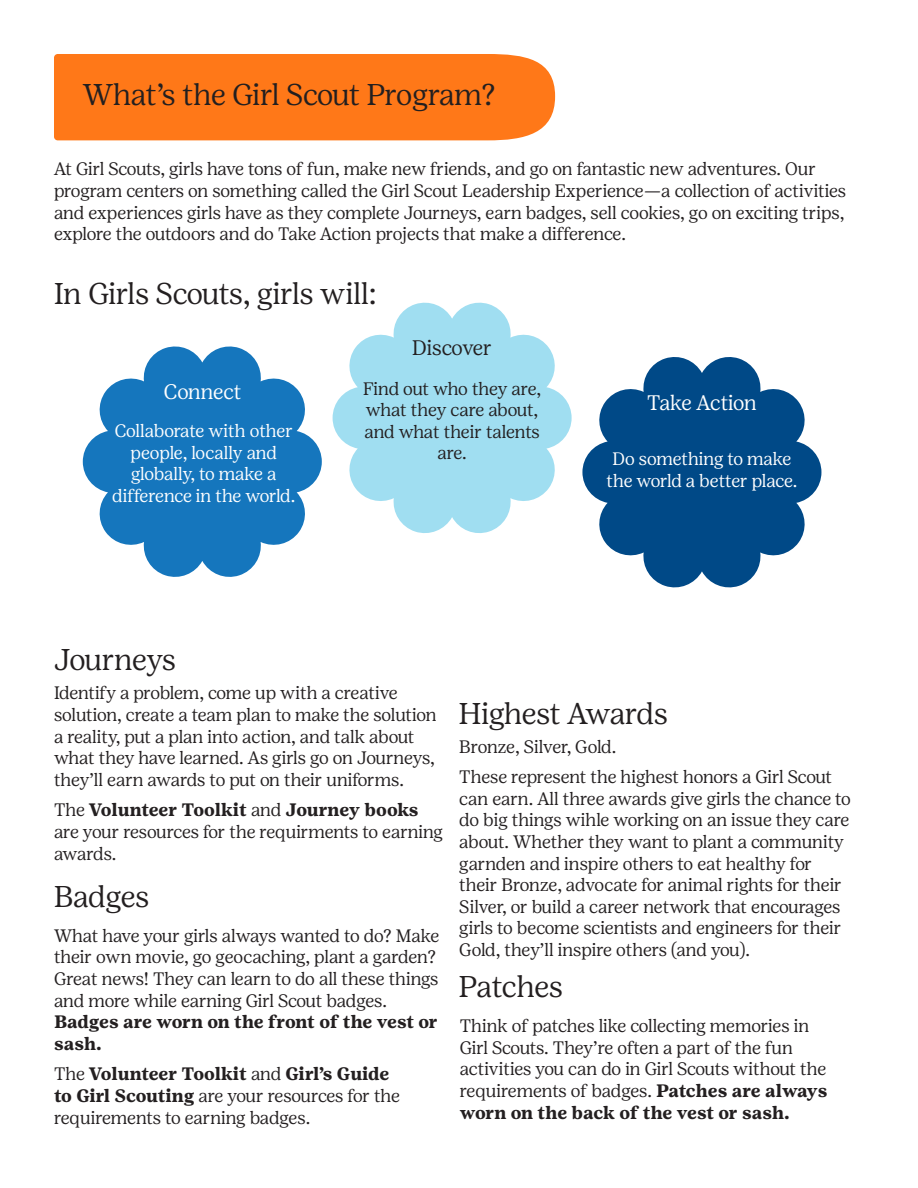
<style>
.page{position:relative;width:918px;height:1188px;background:#fff}
.page>*{position:absolute;margin:0;border:0;box-sizing:border-box;transform-origin:0 0}
.t1{font:300 30px "Girl Scout Display";letter-spacing:-.01em;color:#231f20}
.t2{font:300 21px "Girl Scout Display";letter-spacing:-.01em;color:#fff}
.t3{font:300 21px "Girl Scout Display";color:#231f20}
.t4{font:300 18px/21.6px "Girl Scout Display";letter-spacing:-.01em;color:#231f20}
.t5{font:300 18px/21.6px "Girl Scout Display";letter-spacing:-.005em;color:#fff;text-align:center}
.s1{font-family:"Girl Scout Text";font-weight:700}
</style>
<div class="page">
<div style="left:54px;top:54px;width:501px;height:86px;background:#ff7818"></div>
<svg style="left:333px;top:302px;width:239px;height:231px;fill:#a0def1"></svg>
<svg style="left:83px;top:346px;width:239px;height:231px;fill:#1576bd"></svg>
<svg style="left:582px;top:357px;width:239px;height:231px;fill:#004987"></svg>
<p class="t1" style="left:83px;top:78px;width:414px">What’s the Girl Scout Program?</p>
<p class="t4" style="left:54px;top:158px;width:794px">At Girl Scouts, girls have tons of fun, make new friends, and go on fantastic new adventures. Our program centers on something called the Girl Scout Leadership Experience—a collection of activities and experiences girls have as they complete Journeys, earn badges, sell cookies, go on exciting trips, explore the outdoors and do Take Action projects that make a difference.</p>
<p class="t1" style="left:54px;top:276px;width:324px">In Girls Scouts, girls will:</p>
<p class="t3" style="left:412px;top:336px;width:81px">Discover</p>
<p class="t4" style="left:363px;top:378px;width:180px;text-align:center">Find out who they are, what they care about, and what their talents are.</p>
<p class="t2" style="left:164px;top:380px;width:79px">Connect</p>
<p class="t5" style="left:112px;top:420px;width:185px">Collaborate with other people, locally and globally, to make a difference in the world.</p>
<p class="t2" style="left:647px;top:391px;width:111px">Take Action</p>
<p class="t5" style="left:606px;top:448px;width:192px">Do something to make the world a better place.</p>
<p class="t1" style="left:54px;top:643px;width:124px">Journeys</p>
<p class="t4" style="left:54px;top:682px;width:384px">Identify a problem, come up with a creative solution, create a team plan to make the solution a reality, put a plan into action, and talk about what they have learned. As girls go on Journeys, they’ll earn awards to put on their uniforms.</p>
<p class="t4" style="left:54px;top:799px;width:391px">The <span class="s1">Volunteer Toolkit</span> and <span class="s1">Journey books </span>are your resources for the requirments to earning awards.</p>
<p class="t1" style="left:54px;top:880px;width:97px">Badges</p>
<p class="t4" style="left:54px;top:925px;width:387px">What have your girls always wanted to do? Make their own movie, go geocaching, plant a garden?<br>Great news! They can learn to do all these things and more while earning Girl Scout badges.<br><span class="s1">Badges are worn on the front of the vest or sash.</span></p>
<p class="t4" style="left:54px;top:1063px;width:348px">The <span class="s1">Volunteer Toolkit</span> and <span class="s1">Girl’s Guide to Girl Scouting</span> are your resources for the requirements to earning badges.</p>
<p class="t1" style="left:459px;top:696px;width:210px">Highest Awards</p>
<p class="t4" style="left:459px;top:736px;width:159px">Bronze, Silver, Gold.</p>
<p class="t4" style="left:459px;top:766px;width:393px">These represent the highest honors a Girl Scout can earn. All three awards give girls the chance to do big things wihle working on an issue they care about. Whether they want to plant a community garnden and inspire others to eat healthy for their Bronze, advocate for animal rights for their Silver, or build a career network that encourages girls to become scientists and engineers for their Gold, they’ll inspire others (and you).</p>
<p class="t1" style="left:459px;top:970px;width:106px">Patches</p>
<p class="t4" style="left:460px;top:1015px;width:369px">Think of patches like collecting memories in Girl Scouts. They’re often a part of the fun activities you can do in Girl Scouts without the requirements of badges. <span class="s1">Patches are always worn on the back of the vest or sash.</span></p>
</div>
